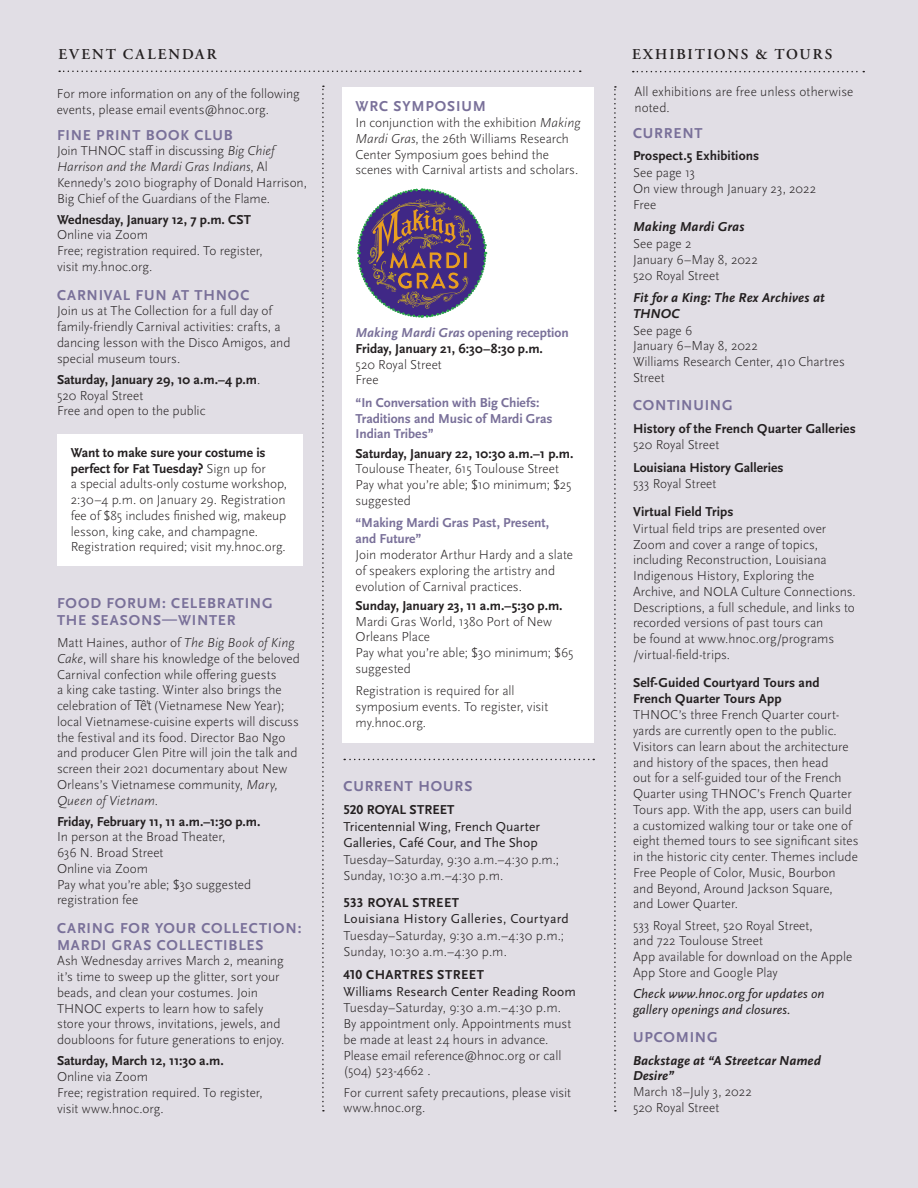
<style>
.page{position:relative;width:918px;height:1188px;background:#e1dee5}
.page>*{position:absolute;margin:0;border:0;box-sizing:border-box;transform-origin:0 0}
.t1{font:700 15px/16.5px "Scala Sans Pro";letter-spacing:.055em;color:#797099}
.t2{font:600 15px "Adobe Garamond Pro";letter-spacing:.135em;color:#231f20}
.t3{font:300 13.5px/15.8px "Scala Sans Pro";color:#231f20}
.t4{font:700 13.5px/15.8px "Scala Sans Pro";letter-spacing:.005em;color:#231f20}
.t5{font:13.5px/16.5px "Scala Sans Pro";letter-spacing:.005em;color:#231f20}
.t6{font:700 13.5px/15.8px "Scala Sans Pro";letter-spacing:-.005em;color:#797099}
.t7{font:italic 700 13.5px/15.8px "Scala Sans Pro";letter-spacing:.01em;color:#231f20}
.t8{font:italic 13.5px/15.8px "Scala Sans Pro";letter-spacing:.005em;color:#231f20}
.t9{font:700 13.5px "Scala Sans Pro";letter-spacing:.03em;color:#231f20}
.t10{font:700 13.5px "Scala Sans Pro";letter-spacing:.025em;color:#231f20}
.s1{font-style:italic}
.s2{font-weight:700}
.s3{font-size:15px}
.s4{font-style:italic;color:#797099}
.s5{color:#797099}
</style>
<div class="page">
<svg style="left:59px;top:71px;width:522px;height:1px"></svg>
<svg style="left:322px;top:86px;width:2px;height:1026px"></svg>
<svg style="left:633px;top:71px;width:231px;height:1px"></svg>
<svg style="left:614px;top:86px;width:2px;height:1026px"></svg>
<svg style="left:344px;top:759px;width:250px;height:1px"></svg>
<div style="left:342px;top:87px;width:252px;height:655px;background:#fff"></div>
<div style="left:57px;top:434px;width:245px;height:132px;background:#fff"></div>
<svg style="left:357px;top:188px;width:131px;height:130px"></svg>
<p class="t2" style="left:58px;top:45px;width:160px">EVENT CALENDAR</p>
<p class="t3" style="left:57px;top:86px;width:245px">For more information on any of the following events, please email events@hnoc.org.</p>
<p class="t1" style="left:57px;top:127px;width:177px">FINE PRINT BOOK CLUB</p>
<p class="t3" style="left:57px;top:143px;width:251px">Join THNOC staff in discussing <span class="s1">Big Chief Harrison and the Mardi Gras Indians</span>, Al Kennedy’s 2010 biography of Donald Harrison, Big Chief of the Guardians of the Flame.</p>
<p class="t4" style="left:57px;top:212px;width:196px">Wednesday, January 12, 7 p.m. CST</p>
<p class="t3" style="left:57px;top:227px;width:207px">Online via Zoom<br>Free; registration required. To register, visit my.hnoc.org.</p>
<p class="t1" style="left:57px;top:287px;width:194px">CARNIVAL FUN AT THNOC</p>
<p class="t3" style="left:57px;top:303px;width:235px">Join us at The Collection for a full day of family-friendly Carnival activities: crafts, a dancing lesson with the Disco Amigos, and special museum tours.</p>
<p class="t3" style="left:57px;top:372px;width:205px"><span class="s2">Saturday, January 29, 10 a.m.–4 p.m</span>.<br>520 Royal Street<br>Free and open to the public</p>
<p class="t3" style="left:71px;top:445px;width:218px"><span class="s2">Want to make sure your costume is perfect for Fat Tuesday?</span> Sign up for<br>a special adults-only costume workshop, 2:30–4 p.m. on January 29. Registration fee of $85 includes finished wig, makeup lesson, king cake, and champagne.<br>Registration required; visit my.hnoc.org.</p>
<p class="t1" style="left:57px;top:595px;width:217px">FOOD FORUM: CELEBRATING<br>THE SEASONS—WINTER</p>
<p class="t3" style="left:57px;top:635px;width:244px">Matt Haines, author of <span class="s1">The Big Book of King Cake</span>, will share his knowledge of the beloved Carnival confection while offering guests<br>a king cake tasting. Winter also brings the celebration of <span class="s3">Tê't</span> (Vietnamese New Year); local Vietnamese-cuisine experts will discuss the festival and its food. Director Bao Ngo and producer Glen Pitre will join the talk and screen their 2021 documentary about New Orleans’s Vietnamese community, <span class="s1">Mary, Queen of Vietnam</span>.</p>
<p class="t4" style="left:57px;top:814px;width:205px">Friday, February 11, 11 a.m.–1:30 p.m.</p>
<p class="t3" style="left:57px;top:829px;width:196px">In person at the Broad Theater,<br>636 N. Broad Street<br>Online via Zoom<br>Pay what you’re able; $30 suggested registration fee</p>
<p class="t1" style="left:57px;top:920px;width:246px">CARING FOR YOUR COLLECTION:<br>MARDI GRAS COLLECTIBLES</p>
<p class="t3" style="left:57px;top:953px;width:229px">Ash Wednesday arrives March 2, meaning it’s time to sweep up the glitter, sort your beads, and clean your costumes. Join THNOC experts to learn how to safely store your throws, invitations, jewels, and doubloons for future generations to enjoy.</p>
<p class="t4" style="left:57px;top:1053px;width:168px">Saturday, March 12, 11:30 a.m.</p>
<p class="t3" style="left:57px;top:1069px;width:207px">Online via Zoom<br>Free; registration required. To register, visit www.hnoc.org.</p>
<p class="t1" style="left:356px;top:98px;width:132px">WRC SYMPOSIUM</p>
<p class="t3" style="left:356px;top:115px;width:226px">In conjunction with the exhibition <span class="s1">Making Mardi Gras</span>, the 26th Williams Research Center Symposium goes behind the scenes with Carnival artists and scholars.</p>
<p class="t4" style="left:356px;top:325px;width:215px"><span class="s4">Making Mardi Gras</span> <span class="s5">opening reception<br></span>Friday, January 21, 6:30–8:30 p.m.</p>
<p class="t3" style="left:356px;top:356px;width:88px">520 Royal Street<br>Free</p>
<p class="t6" style="left:356px;top:395px;width:198px">“In Conversation with Big Chiefs:<br>Traditions and Music of Mardi Gras<br>Indian Tribes”</p>
<p class="t4" style="left:356px;top:446px;width:219px">Saturday, January 22, 10:30 a.m.–1 p.m.</p>
<p class="t3" style="left:356px;top:461px;width:218px">Toulouse Theater, 615 Toulouse Street<br>Pay what you’re able; $10 minimum; $25 suggested</p>
<p class="t6" style="left:356px;top:515px;width:195px">“Making Mardi Gras Past, Present, and Future”</p>
<p class="t3" style="left:356px;top:547px;width:219px">Join moderator Arthur Hardy and a slate of speakers exploring the artistry and evolution of Carnival practices.</p>
<p class="t4" style="left:356px;top:598px;width:209px">Sunday, January 23, 11 a.m.–5:30 p.m.</p>
<p class="t3" style="left:356px;top:613px;width:220px">Mardi Gras World, 1380 Port of New<br>Orleans Place<br>Pay what you’re able; $30 minimum; $65 suggested</p>
<p class="t3" style="left:356px;top:683px;width:194px">Registration is required for all symposium events. To register, visit my.hnoc.org.</p>
<p class="t1" style="left:344px;top:778px;width:130px">CURRENT HOURS</p>
<p class="t4" style="left:343px;top:802px;width:113px">520 ROYAL STREET</p>
<p class="t5" style="left:343px;top:818px;width:198px">Tricentennial Wing, French Quarter<br>Galleries, Café Cour, and The Shop</p>
<p class="t3" style="left:343px;top:851px;width:217px;line-height:16.5px">Tuesday–Saturday, 9:30 a.m.–4:30 p.m.;<br>Sunday, 10:30 a.m.–4:30 p.m.</p>
<p class="t10" style="left:343px;top:895px;width:117px">533 ROYAL STREET</p>
<p class="t5" style="left:343px;top:911px;width:227px">Louisiana History Galleries, Courtyard</p>
<p class="t3" style="left:343px;top:927px;width:222px;line-height:16.5px">Tuesday–Saturday, 9:30 a.m.–4:30 p.m.;<br>Sunday, 10:30 a.m.–4:30 p.m.</p>
<p class="t9" style="left:343px;top:967px;width:142px">410 CHARTRES STREET</p>
<p class="t5" style="left:343px;top:983px;width:234px">Williams Research Center Reading Room</p>
<p class="t3" style="left:343px;top:1000px;width:229px">Tuesday–Saturday, 9:30 a.m.–4:30 p.m.<br>By appointment only. Appointments must be made at least 24 hours in advance.<br>Please email reference@hnoc.org or call (504) 523-4662 .</p>
<p class="t3" style="left:343px;top:1085px;width:229px;line-height:15px">For current safety precautions, please visit www.hnoc.org.</p>
<p class="t2" style="left:632px;top:45px;width:202px">EXHIBITIONS &amp; TOURS</p>
<p class="t3" style="left:635px;top:84px;width:220px">All exhibitions are free unless otherwise noted.</p>
<p class="t1" style="left:633px;top:125px;width:71px">CURRENT</p>
<p class="t4" style="left:633px;top:148px;width:128px">Prospect.5 Exhibitions</p>
<p class="t3" style="left:633px;top:165px;width:185px">See page 13<br>On view through January 23, 2022<br>Free</p>
<p class="t7" style="left:633px;top:219px;width:113px">Making Mardi Gras</p>
<p class="t3" style="left:633px;top:236px;width:127px">See page 2<br>January 6–May 8, 2022<br>520 Royal Street</p>
<p class="t7" style="left:633px;top:290px;width:193px">Fit for a King: The Rex Archives at<br>THNOC</p>
<p class="t3" style="left:633px;top:322px;width:213px">See page 6<br>January 6–May 8, 2022<br>Williams Research Center, 410 Chartres<br>Street</p>
<p class="t1" style="left:633px;top:397px;width:101px">CONTINUING</p>
<p class="t4" style="left:633px;top:421px;width:224px">History of the French Quarter Galleries</p>
<p class="t3" style="left:633px;top:437px;width:88px">520 Royal Street</p>
<p class="t4" style="left:633px;top:460px;width:152px">Louisiana History Galleries</p>
<p class="t3" style="left:633px;top:476px;width:85px">533 Royal Street</p>
<p class="t4" style="left:633px;top:504px;width:102px">Virtual Field Trips</p>
<p class="t3" style="left:633px;top:521px;width:224px">Virtual field trips are presented over Zoom and cover a range of topics, including Reconstruction, Louisiana Indigenous History, Exploring the Archive, and NOLA Culture Connections.<br>Descriptions, a full schedule, and links to recorded versions of past tours can<br>be found at www.hnoc.org/programs /virtual-field-trips.</p>
<p class="t4" style="left:633px;top:675px;width:188px">Self-Guided Courtyard Tours and<br>French Quarter Tours App</p>
<p class="t3" style="left:633px;top:707px;width:227px">THNOC’s three French Quarter court&shy;yards are currently open to the public.<br>Visitors can learn about the architecture and history of the spaces, then head<br>out for a self-guided tour of the French Quarter using THNOC’s French Quarter Tours app. With the app, users can build a customized walking tour or take one of eight themed tours to see significant sites in the historic city center. Themes include Free People of Color, Music, Bourbon and Beyond, Around Jackson Square,<br>and Lower Quarter.</p>
<p class="t3" style="left:633px;top:917px;width:221px">533 Royal Street, 520 Royal Street,<br>and 722 Toulouse Street<br>App available for download on the Apple<br>App Store and Google Play</p>
<p class="t8" style="left:633px;top:986px;width:193px">Check www.hnoc.org for updates on gallery openings and closures.</p>
<p class="t1" style="left:633px;top:1029px;width:86px">UPCOMING</p>
<p class="t7" style="left:633px;top:1053px;width:189px">Backstage at “A Streetcar Named<br>Desire”</p>
<p class="t3" style="left:633px;top:1084px;width:120px">March 18–July 3, 2022<br>520 Royal Street</p>
</div>
